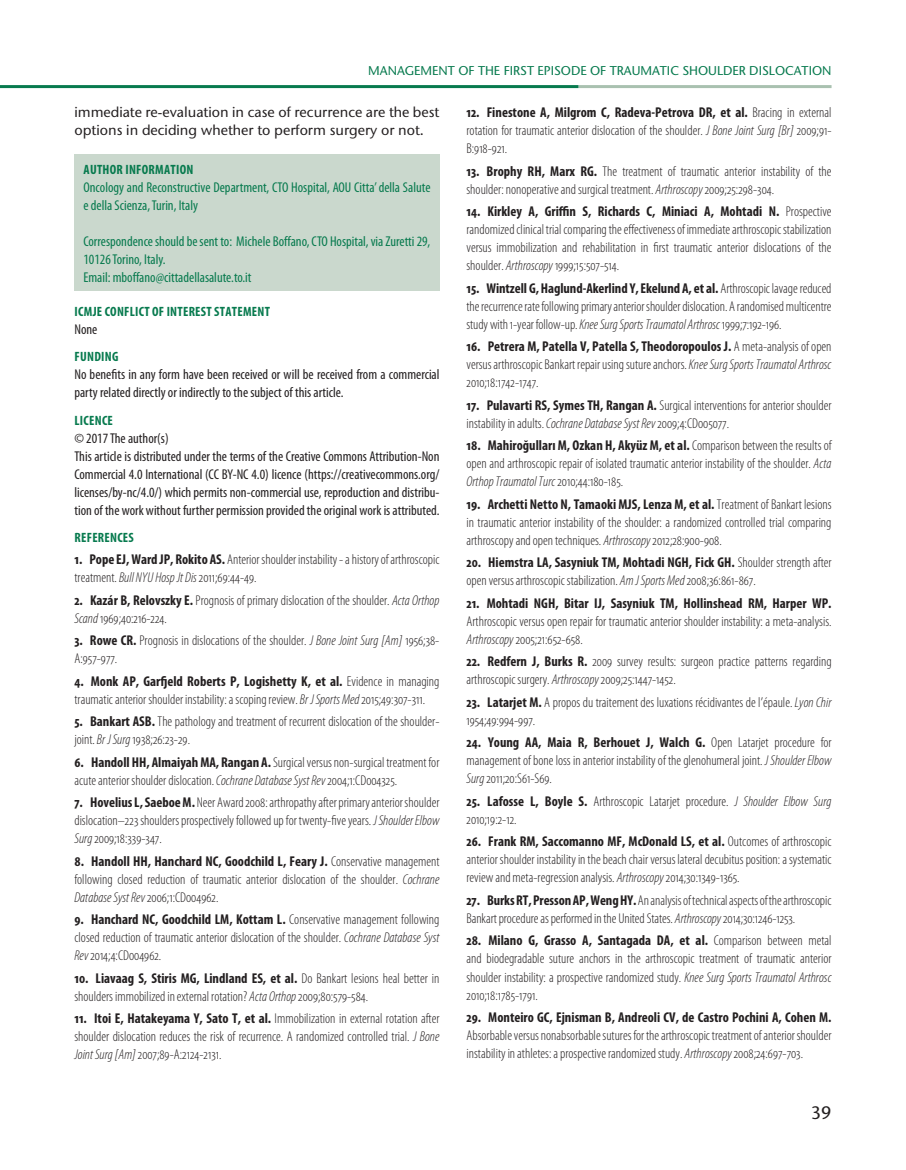
<style>
.page{position:relative;width:906px;height:1170px;background:#fff}
.page>*{position:absolute;margin:0;border:0;box-sizing:border-box;transform-origin:0 0}
.t1{font:500 18px "Stone Sans ITC Pro";color:#231f20}
.t2{font:300 condensed 14.25px/18px "Myriad Pro";color:#231f20}
.t3{font:condensed 14.25px/18px "Myriad Pro";color:#231f20}
.t4{font:condensed 14.25px/18px "Myriad Pro";color:#077a4e}
.t5{font:700 condensed 14.25px "Myriad Pro";color:#231f20}
.t6{font:500 14.25px/18px "Stone Sans ITC Pro";color:#231f20}
.t7{font:700 condensed 13.5px "Myriad Pro";letter-spacing:.02em;color:#077a4e}
.t8{font:500 12.75px "Stone Sans ITC Pro";color:#077a4e}
.s1{font-weight:700}
.s2{font-style:italic}
</style>
<div class="page">
<hr style="left:578px;top:85px;width:253px;height:3px;background:#a9c1b0">
<hr style="left:0;top:85px;width:578px;height:3px;background:#077a4e">
<div style="left:74px;top:155px;width:365px;height:136px;background:#cad8cd"></div>
<p class="t8" style="left:368px;top:63px;width:39px">Manageme</p>
<p class="t8" style="left:438px;top:63px;width:48px">ntof the</p>
<p class="t8" style="left:504px;top:63px;width:7px">first</p>
<p class="t8" style="left:537px;top:63px;width:8px">episode</p>
<p class="t8" style="left:590px;top:63px;width:29px">of traumatic</p>
<p class="t8" style="left:682px;top:63px;width:9px">shoulder</p>
<p class="t8" style="left:749px;top:63px;width:9px">dislocatio</p>
<p class="t8" style="left:822px;top:63px;width:11px">n</p>
<p class="t6" style="left:74px;top:103px;width:366px">immediate re-evaluation in case of recurrence are the best options in deciding whether to perform surgery or not.</p>
<p class="t2" style="left:466px;top:104px;width:366px;text-align:justify"><span class="s1">12. Finestone A, Milgrom C, Radeva-Petrova DR, et al.</span> Bracing in external rotation for traumatic anterior dislocation of the shoulder. <span class="s2">J Bone Joint Surg [Br]</span> 2009;91- B:918-921.</p>
<p class="t2" style="left:466px;top:162px;width:366px"><span class="s1">13. Brophy RH, Marx RG.</span> The treatment of traumatic anterior instability of the shoulder: nonoperative and surgical treatment. <span class="s2">Arthroscopy</span> 2009;25:298-304.</p>
<p class="t2" style="left:466px;top:203px;width:366px;text-align:justify"><span class="s1">14. Kirkley A, Griffin S, Richards C, Miniaci A, Mohtadi N.</span> Prospective randomized clinical trial comparing the effectiveness of immediate arthroscopic stabilization versus immobilization and rehabilitation in first traumatic anterior dislocations of the shoulder. <span class="s2">Arthroscopy</span> 1999;15:507-514.</p>
<p class="t2" style="left:466px;top:279px;width:366px;text-align:justify"><span class="s1">15. Wintzell G, Haglund-Akerlind Y, Ekelund A, et al.</span> Arthroscopic lavage reduced the recurrence rate following primary anterior shoulder dislocation. A randomised multicentre study with 1-year follow-up. <span class="s2">Knee Surg Sports Traumatol Arthrosc</span> 1999;7:192-196.</p>
<p class="t2" style="left:466px;top:338px;width:366px;text-align:justify"><span class="s1">16. Petrera M, Patella V, Patella S, Theodoropoulos J.</span> A meta-analysis of open versus arthroscopic Bankart repair using suture anchors. <span class="s2">Knee Surg Sports Traumatol Arthrosc </span>2010;18:1742-1747.</p>
<p class="t2" style="left:466px;top:396px;width:366px"><span class="s1">17. Pulavarti RS, Symes TH, Rangan A.</span> Surgical interventions for anterior shoulder instability in adults. <span class="s2">Cochrane Database Syst Rev</span> 2009;4:CD005077.</p>
<p class="t2" style="left:466px;top:437px;width:366px;text-align:justify"><span class="s1">18. Mahiroğulları M, Ozkan H, Akyüz M, et al.</span> Comparison between the results of open and arthroscopic repair of isolated traumatic anterior instability of the shoulder. <span class="s2">Acta Orthop Traumatol Turc</span> 2010;44:180-185.</p>
<p class="t2" style="left:466px;top:495px;width:366px;text-align:justify"><span class="s1">19. Archetti Netto N, Tamaoki MJS, Lenza M, et al.</span> Treatment of Bankart lesions in traumatic anterior instability of the shoulder: a randomized controlled trial comparing arthroscopy and open techniques. <span class="s2">Arthroscopy</span> 2012;28:900-908.</p>
<p class="t2" style="left:466px;top:554px;width:366px"><span class="s1">20. Hiemstra LA, Sasyniuk TM, Mohtadi NGH, Fick GH.</span> Shoulder strength after open versus arthroscopic stabilization. <span class="s2">Am J Sports Med</span> 2008;36:861-867.</p>
<p class="t5" style="left:466px;top:594px;width:366px">21. Mohtadi NGH, Bitar IJ, Sasyniuk TM, Hollinshead RM, Harper WP.</p>
<p class="t2" style="left:466px;top:612px;width:366px">Arthroscopic versus open repair for traumatic anterior shoulder instability: a meta-analysis.<br><span class="s2">Arthroscopy</span> 2005;21:652-658.</p>
<p class="t2" style="left:466px;top:653px;width:366px"><span class="s1">22. Redfern J, Burks R.</span> 2009 survey results: surgeon practice patterns regarding arthroscopic surgery. <span class="s2">Arthroscopy</span> 2009;25:1447-1452.</p>
<p class="t2" style="left:466px;top:693px;width:366px"><span class="s1">23. Latarjet M.</span> A propos du traitement des luxations récidivantes de l’épaule. <span class="s2">Lyon Chir<br></span>1954;49:994-997.</p>
<p class="t2" style="left:466px;top:734px;width:366px;text-align:justify"><span class="s1">24. Young AA, Maia R, Berhouet J, Walch G.</span> Open Latarjet procedure for management of bone loss in anterior instability of the glenohumeral joint. <span class="s2">J Shoulder Elbow Surg</span> 2011;20:S61-S69.</p>
<p class="t2" style="left:466px;top:792px;width:366px"><span class="s1">25. Lafosse L, Boyle S.</span> Arthroscopic Latarjet procedure. <span class="s2">J Shoulder Elbow Surg<br></span>2010;19:2-12.</p>
<p class="t2" style="left:466px;top:833px;width:366px;text-align:justify"><span class="s1">26. Frank RM, Saccomanno MF, McDonald LS, et al.</span> Outcomes of arthroscopic anterior shoulder instability in the beach chair versus lateral decubitus position: a systematic review and meta-regression analysis. <span class="s2">Arthroscopy</span> 2014;30:1349-1365.</p>
<p class="t2" style="left:466px;top:891px;width:366px"><span class="s1">27. Burks RT, Presson AP, Weng HY.</span> An analysis of technical aspects of the arthroscopic<br>Bankart procedure as performed in the United States. <span class="s2">Arthroscopy</span> 2014;30:1246-1253.</p>
<p class="t2" style="left:466px;top:932px;width:366px;text-align:justify"><span class="s1">28. Milano G, Grasso A, Santagada DA, et al.</span> Comparison between metal and biodegradable suture anchors in the arthroscopic treatment of traumatic anterior shoulder instability: a prospective randomized study. <span class="s2">Knee Surg Sports Traumatol Arthrosc </span>2010;18:1785-1791.</p>
<p class="t5" style="left:466px;top:1008px;width:366px">29. Monteiro GC, Ejnisman B, Andreoli CV, de Castro Pochini A, Cohen M.</p>
<p class="t2" style="left:466px;top:1026px;width:366px">Absorbable versus nonabsorbable sutures for the arthroscopic treatment of anterior shoulder instability in athletes: a prospective randomized study. <span class="s2">Arthroscopy</span> 2008;24:697-703.</p>
<p class="t7" style="left:84px;top:161px;width:111px">Author Information</p>
<p class="t4" style="left:83px;top:178px;width:348px">Oncology and Reconstructive Department, CTO Hospital, AOU Citta’ della Salute e della Scienza, Turin, Italy</p>
<p class="t4" style="left:83px;top:232px;width:348px">Correspondence should be sent to: Michele Boffano, CTO Hospital, via Zuretti 29,<br>10126 Torino, Italy.<br>Email: mboffano@cittadellasalute.to.it</p>
<p class="t7" style="left:75px;top:303px;width:197px">ICMJE Conflict of interest statement</p>
<p class="t3" style="left:74px;top:320px;width:24px">None</p>
<p class="t7" style="left:75px;top:348px;width:45px">Funding</p>
<p class="t3" style="left:74px;top:365px;width:366px">No benefits in any form have been received or will be received from a commercial party related directly or indirectly to the subject of this article.</p>
<p class="t7" style="left:75px;top:411px;width:34px">Licence</p>
<p class="t3" style="left:74px;top:428px;width:366px">© 2017 The author(s)<br>This article is distributed under the terms of the Creative Commons Attribution-Non Commercial 4.0 International (CC BY-NC 4.0) licence (https://creativecommons.org/ licenses/by-nc/4.0/) which permits non-commercial use, reproduction and distribu&shy;tion of the work without further permission provided the original work is attributed.</p>
<p class="t7" style="left:75px;top:528px;width:61px">References</p>
<p class="t2" style="left:74px;top:550px;width:366px"><span class="s1">1. Pope EJ, Ward JP, Rokito AS.</span> Anterior shoulder instability - a history of arthroscopic treatment. <span class="s2">Bull NYU Hosp Jt Dis</span> 2011;69:44-49.</p>
<p class="t2" style="left:74px;top:591px;width:366px"><span class="s1">2. Kazár B, Relovszky E.</span> Prognosis of primary dislocation of the shoulder. <span class="s2">Acta Orthop<br>Scand</span> 1969;40:216-224.</p>
<p class="t2" style="left:74px;top:631px;width:366px"><span class="s1">3. Rowe CR.</span> Prognosis in dislocations of the shoulder. <span class="s2">J Bone Joint Surg [Am]</span> 1956;38-<br>A:957-977.</p>
<p class="t2" style="left:74px;top:672px;width:366px"><span class="s1">4. Monk AP, Garfjeld Roberts P, Logishetty K, et al.</span> Evidence in managing traumatic anterior shoulder instability: a scoping review. <span class="s2">Br J Sports Med</span> 2015;49:307-311.</p>
<p class="t2" style="left:74px;top:712px;width:366px"><span class="s1">5. Bankart ASB.</span> The pathology and treatment of recurrent dislocation of the shoulder&shy;joint. <span class="s2">Br J Surg</span> 1938;26:23-29.</p>
<p class="t2" style="left:74px;top:753px;width:366px"><span class="s1">6. Handoll HH, Almaiyah MA, Rangan A.</span> Surgical versus non-surgical treatment for acute anterior shoulder dislocation. <span class="s2">Cochrane Database Syst Rev</span> 2004;1:CD004325.</p>
<p class="t2" style="left:74px;top:793px;width:366px;text-align:justify"><span class="s1">7. Hovelius L, Saeboe M.</span> Neer Award 2008: arthropathy after primary anterior shoulder dislocation–223 shoulders prospectively followed up for twenty-five years. <span class="s2">J Shoulder Elbow Surg</span> 2009;18:339-347.</p>
<p class="t2" style="left:74px;top:852px;width:366px;text-align:justify"><span class="s1">8. Handoll HH, Hanchard NC, Goodchild L, Feary J.</span> Conservative management following closed reduction of traumatic anterior dislocation of the shoulder. <span class="s2">Cochrane Database Syst Rev</span> 2006;1:CD004962.</p>
<p class="t2" style="left:74px;top:910px;width:366px;text-align:justify"><span class="s1">9. Hanchard NC, Goodchild LM, Kottam L.</span> Conservative management following closed reduction of traumatic anterior dislocation of the shoulder. <span class="s2">Cochrane Database Syst Rev</span> 2014;4:CD004962.</p>
<p class="t2" style="left:74px;top:969px;width:366px"><span class="s1">10. Liavaag S, Stiris MG, Lindland ES, et al.</span> Do Bankart lesions heal better in shoulders immobilized in external rotation? <span class="s2">Acta Orthop</span> 2009;80:579-584.</p>
<p class="t2" style="left:74px;top:1009px;width:366px;text-align:justify"><span class="s1">11. Itoi E, Hatakeyama Y, Sato T, et al.</span> Immobilization in external rotation after shoulder dislocation reduces the risk of recurrence. A randomized controlled trial. <span class="s2">J Bone Joint Surg [Am]</span> 2007;89-A:2124-2131.</p>
<p class="t1" style="left:811px;top:1101px;width:22px">39</p>
</div>
